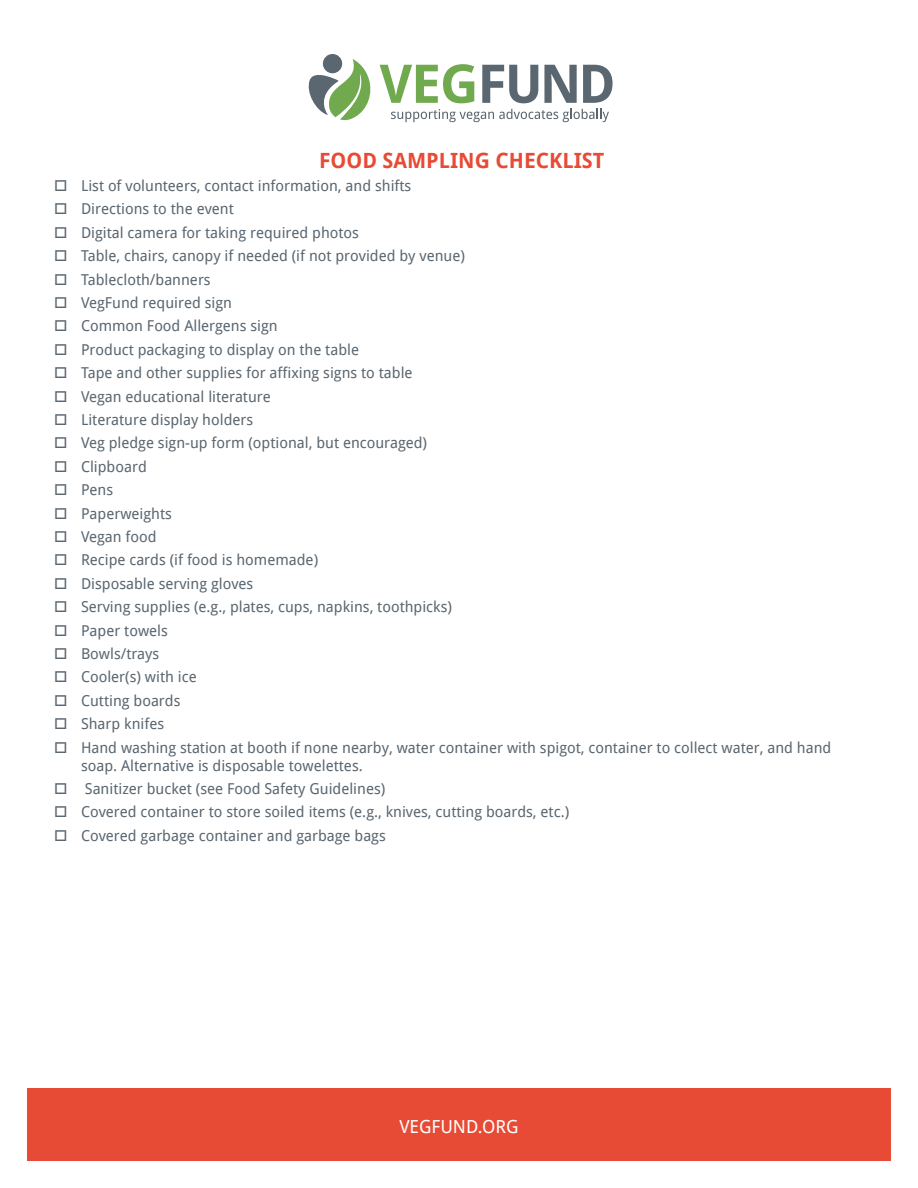
<style>
.page{position:relative;width:918px;height:1188px;background:#fff}
.page>*{position:absolute;margin:0;border:0;box-sizing:border-box;transform-origin:0 0}
.t1{font:700 21px "Droid Sans";color:#e74b36}
.t2{font:18px "Droid Sans";color:#fff}
.t3{font:15px/23.4px "Droid Sans";color:#5a6670}
</style>
<div class="page">
<svg style="left:391px;top:109px;width:218px;height:13px"></svg>
<svg style="left:380px;top:64px;width:94px;height:39px"></svg>
<svg style="left:482px;top:65px;width:56px;height:38px"></svg>
<svg style="left:544px;top:65px;width:33px;height:38px"></svg>
<svg style="left:583px;top:65px;width:30px;height:38px"></svg>
<div style="left:323px;top:54px;width:19px;height:19px;background:#5a6670;border-radius:50%"></div>
<svg style="left:308px;top:59px;width:63px;height:61px"></svg>
<div style="left:27px;top:1089px;width:864px;height:72px;background:#e74b36"></div>
<h1 class="t1" style="left:319px;top:148px;width:287px">FOOD SAMPLING CHECKLIST</h1>
<p class="t3" style="left:81px;top:174px;width:752px">List of volunteers, contact information, and shifts<br>Directions to the event<br>Digital camera for taking required photos<br>Table, chairs, canopy if needed (if not provided by venue)<br>Tablecloth/banners<br>VegFund required sign<br>Common Food Allergens sign<br>Product packaging to display on the table<br>Tape and other supplies for affixing signs to table<br>Vegan educational literature<br>Literature display holders<br>Veg pledge sign-up form (optional, but encouraged)<br>Clipboard<br>Pens<br>Paperweights<br>Vegan food<br>Recipe cards (if food is homemade)<br>Disposable serving gloves<br>Serving supplies (e.g., plates, cups, napkins, toothpicks)<br>Paper towels<br>Bowls/trays<br>Cooler(s) with ice<br>Cutting boards<br>Sharp knifes<br>Hand washing station at booth if none nearby, water container with spigot, container to collect water, and hand</p>
<p class="t3" style="left:81px;top:754px;width:490px">soap. Alternative is disposable towelettes.<br>Sanitizer bucket (see Food Safety Guidelines)<br>Covered container to store soiled items (e.g., knives, cutting boards, etc.)<br>Covered garbage container and garbage bags</p>
<p class="t2" style="left:399px;top:1117px;width:121px">VEGFUND.ORG</p>
</div>
